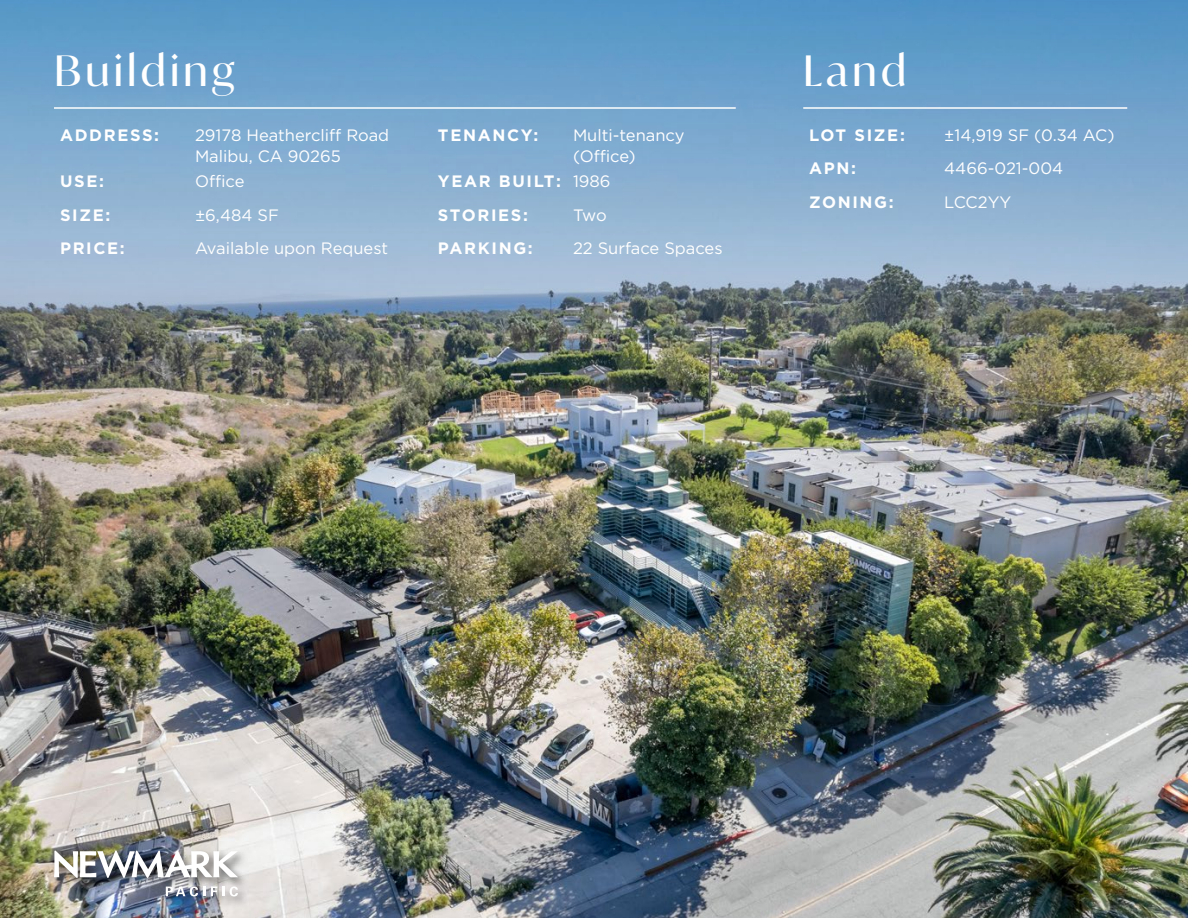
<style>
.page{position:relative;width:1188px;height:918px;background:#fff}
.page>*{position:absolute;margin:0;border:0;box-sizing:border-box;transform-origin:0 0}
.t1{font:100 42px "Ivy Mode VF";letter-spacing:.1em;color:#fff}
.t2{font:16.5px/21px "Gotham";color:#fff}
.t3{font:700 16.5px/33.8px "Gotham";letter-spacing:.1em;color:#fff}
.s1{font-weight:400}
</style>
<div class="page">
<img style="left:0;top:311px;width:1188px;height:607px">
<svg style="left:0;top:0;width:1188px;height:311px;background:#7da7ca"></svg>
<hr style="left:54px;top:107px;width:682px;height:2px;background:#fff">
<hr style="left:803px;top:107px;width:324px;height:2px;background:#fff">
<div style="left:51px;top:849px;width:199px;height:59px;background:#000;opacity:.55"></div>
<img style="left:54px;top:850px;width:184px;height:28px">
<svg style="left:166px;top:886px;width:39px;height:10px"></svg>
<svg style="left:211px;top:887px;width:13px;height:9px"></svg>
<svg style="left:230px;top:886px;width:8px;height:10px"></svg>
<h1 class="t1" style="left:54px;top:42px;width:182px">Building</h1>
<h1 class="t1" style="left:803px;top:42px;width:104px">Land</h1>
<p class="t3" style="left:60px;top:118px;width:101px">ADDRESS:</p>
<p class="t2" style="left:195px;top:124px;width:196px">29178 Heathercliff Road<br>Malibu, CA 90265</p>
<p class="t3" style="left:60px;top:164px;width:45px">USE:</p>
<p class="t2" style="left:195px;top:170px;width:51px">Office</p>
<p class="t3" style="left:60px;top:198px;width:52px">SIZE:</p>
<p class="t2" style="left:195px;top:204px;width:85px">±6,484 SF</p>
<p class="t3" style="left:60px;top:232px;width:66px">PRICE:</p>
<p class="t2" style="left:195px;top:238px;width:195px">Available upon Request</p>
<p class="t3" style="left:438px;top:118px;width:102px">TENANCY:</p>
<p class="t2" style="left:573px;top:124px;width:113px">Multi-tenancy (Office)</p>
<p class="t3" style="left:438px;top:164px;width:174px">YEAR BUILT: <span class="s1">1986<br></span>STORIES:</p>
<p class="t2" style="left:573px;top:204px;width:35px">Two</p>
<p class="t3" style="left:438px;top:232px;width:96px">PARKING:</p>
<p class="t2" style="left:573px;top:238px;width:151px">22 Surface Spaces</p>
<p class="t3" style="left:809px;top:118px;width:97px">LOT SIZE:</p>
<p class="t2" style="left:944px;top:124px;width:172px">±14,919 SF (0.34 AC)</p>
<p class="t3" style="left:809px;top:152px;width:48px">APN:</p>
<p class="t2" style="left:944px;top:158px;width:121px">4466-021-004</p>
<p class="t3" style="left:809px;top:185px;width:86px">ZONING:</p>
<p class="t2" style="left:944px;top:191px;width:69px">LCC2YY</p>
</div>
